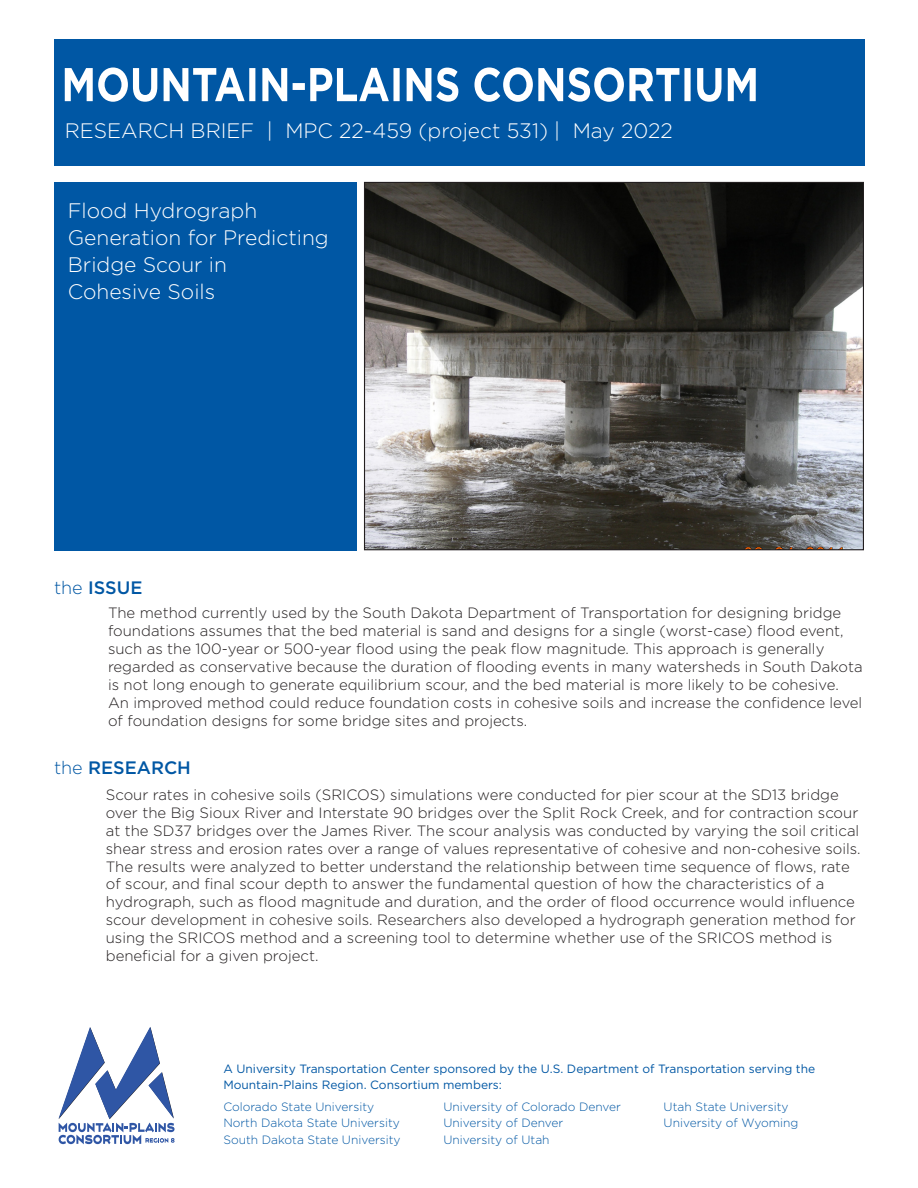
<style>
.page{position:relative;width:918px;height:1188px;background:#fff}
.page>*{position:absolute;margin:0;border:0;box-sizing:border-box;transform-origin:0 0}
.t1{font:300 21px/27px "Gotham";color:#fff}
.t2{font:300 20.85px "Gotham";color:#fff}
.t3{font:500 18px "Gotham";color:#0057a4}
.t4{font:300 15px/18px "Gotham";color:#231f20}
.t5{font:300 12px/16.5px "Gotham";color:#0057a4}
.t6{font:12px/16.5px "Gotham";color:#0057a4}
.s1{font-weight:300}
</style>
<div class="page">
<div style="left:54px;top:182px;width:303px;height:368px;background:#0057a4"></div>
<img style="left:366px;top:184px;width:496px;height:364px">
<div style="left:54px;top:39px;width:810px;height:127px;background:#0057a4"></div>
<svg style="left:65px;top:67px;width:691px;height:35px"></svg>
<svg style="left:58px;top:1027px;width:117px;height:117px"></svg>
<h2 class="t2" style="left:65px;top:117px;width:610px">RESEARCH BRIEF | MPC 22-459 (project 531) | May 2022</h2>
<h1 class="t1" style="left:68px;top:196px;width:263px">Flood Hydrograph<br>Generation for Predicting<br>Bridge Scour in<br>Cohesive Soils</h1>
<p class="t3" style="left:54px;top:576px;width:90px"><span class="s1">the</span> ISSUE</p>
<p class="t4" style="left:108px;top:603px;width:756px">The method currently used by the South Dakota Department of Transportation for designing bridge foundations assumes that the bed material is sand and designs for a single (worst-case) flood event, such as the 100-year or 500-year flood using the peak flow magnitude. This approach is generally regarded as conservative because the duration of flooding events in many watersheds in South Dakota is not long enough to generate equilibrium scour, and the bed material is more likely to be cohesive.<br>An improved method could reduce foundation costs in cohesive soils and increase the confidence level of foundation designs for some bridge sites and projects.</p>
<p class="t3" style="left:54px;top:755px;width:138px"><span class="s1">the</span> RESEARCH</p>
<p class="t4" style="left:106px;top:785px;width:756px">Scour rates in cohesive soils (SRICOS) simulations were conducted for pier scour at the SD13 bridge over the Big Sioux River and Interstate 90 bridges over the Split Rock Creek, and for contraction scour at the SD37 bridges over the James River. The scour analysis was conducted by varying the soil critical shear stress and erosion rates over a range of values representative of cohesive and non-cohesive soils.<br>The results were analyzed to better understand the relationship between time sequence of flows, rate of scour, and final scour depth to answer the fundamental question of how the characteristics of a hydrograph, such as flood magnitude and duration, and the order of flood occurrence would influence scour development in cohesive soils. Researchers also developed a hydrograph generation method for using the SRICOS method and a screening tool to determine whether use of the SRICOS method is beneficial for a given project.</p>
<p class="t6" style="left:223px;top:1060px;width:593px">A University Transportation Center sponsored by the U.S. Department of Transportation serving the<br>Mountain-Plains Region. Consortium members:</p>
<p class="t5" style="left:223px;top:1098px;width:179px">Colorado State University<br>North Dakota State University<br>South Dakota State University</p>
<p class="t5" style="left:443px;top:1098px;width:179px">University of Colorado Denver<br>University of Denver<br>University of Utah</p>
<p class="t5" style="left:664px;top:1098px;width:136px">Utah State University<br>University of Wyoming</p>
</div>
